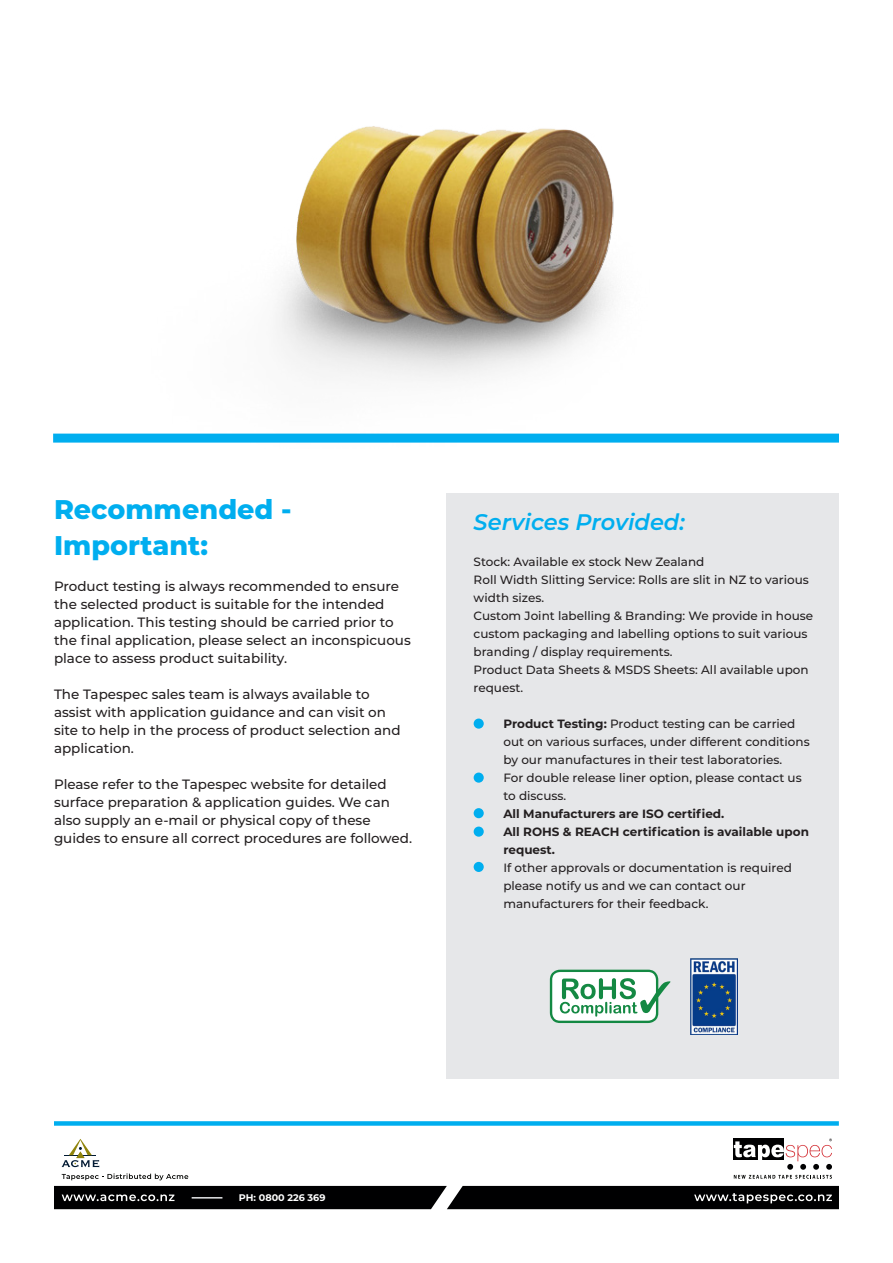
<style>
.page{position:relative;width:893px;height:1263px;background:#fff}
.page>*{position:absolute;margin:0;border:0;box-sizing:border-box;transform-origin:0 0}
.t1{font:800 27px/36px "Montserrat";color:#00aeef}
.t2{font:italic 600 22.5px "Montserrat";color:#00aeef}
.t3{font:500 13.5px/18px "Montserrat";color:#231f20}
.t4{font:500 12px/18px "Montserrat";color:#231f20}
.t5{font:700 12px/18px "Montserrat";color:#231f20}
.t6{font:700 9.6px "Montserrat";color:#fff}
.s1{font-weight:700}
</style>
<div class="page">
<img style="left:137px;top:126px;width:526px;height:308px">
<div style="left:446px;top:493px;width:393px;height:585px;background:#e6e7e9"></div>
<div style="left:474px;top:718px;width:10px;height:11px;background:#00aeef;border-radius:50%"></div>
<div style="left:474px;top:826px;width:10px;height:11px;background:#00aeef;border-radius:50%"></div>
<div style="left:474px;top:772px;width:10px;height:11px;background:#00aeef;border-radius:50%"></div>
<div style="left:474px;top:862px;width:10px;height:10px;background:#00aeef;border-radius:50%"></div>
<div style="left:474px;top:808px;width:10px;height:10px;background:#00aeef;border-radius:50%"></div>
<div style="left:53px;top:434px;width:786px;height:9px;background:#00aeef"></div>
<svg style="left:550px;top:970px;width:120px;height:53px;background:#b3d8c2"></svg>
<img style="left:691px;top:958px;width:47px;height:76px">
<svg style="left:54px;top:1186px;width:785px;height:23px;background:#0e0e0f"></svg>
<svg style="left:62px;top:1173px;width:126px;height:7px"></svg>
<svg style="left:62px;top:1139px;width:37px;height:28px"></svg>
<hr style="left:192px;top:1197px;width:30px;height:1px;background:#e6e7e9">
<svg style="left:734px;top:1138px;width:98px;height:41px"></svg>
<div style="left:54px;top:1121px;width:785px;height:5px;background:#00aeef"></div>
<p class="t1" style="left:54px;top:490px;width:239px">Recommended -<br>Important:</p>
<p class="t3" style="left:54px;top:577px;width:358px">Product testing is always recommended to ensure the selected product is suitable for the intended application. This testing should be carried prior to the final application, please select an inconspicuous place to assess product suitability.</p>
<p class="t3" style="left:54px;top:685px;width:348px">The Tapespec sales team is always available to assist with application guidance and can visit on site to help in the process of product selection and application.</p>
<p class="t3" style="left:54px;top:775px;width:360px">Please refer to the Tapespec website for detailed surface preparation &amp; application guides. We can also supply an e-mail or physical copy of these guides to ensure all correct procedures are followed.</p>
<p class="t2" style="left:474px;top:506px;width:213px">Services Provided:</p>
<p class="t4" style="left:474px;top:552px;width:232px">Stock: Available ex stock New Zealand</p>
<p class="t4" style="left:474px;top:570px;width:337px">Roll Width Slitting Service: Rolls are slit in NZ to various width sizes.</p>
<p class="t4" style="left:474px;top:606px;width:341px">Custom Joint labelling &amp; Branding: We provide in house custom packaging and labelling options to suit various branding / display requirements.</p>
<p class="t4" style="left:474px;top:660px;width:337px">Product Data Sheets &amp; MSDS Sheets: All available upon request.</p>
<p class="t4" style="left:503px;top:714px;width:308px"><span class="s1">Product Testing:</span> Product testing can be carried out on various surfaces, under different conditions by our manufactures in their test laboratories.</p>
<p class="t4" style="left:503px;top:768px;width:300px">For double release liner option, please contact us to discuss.</p>
<p class="t5" style="left:503px;top:804px;width:222px">All Manufacturers are ISO certified.</p>
<p class="t5" style="left:503px;top:822px;width:307px">All ROHS &amp; REACH certification is available upon request.</p>
<p class="t4" style="left:503px;top:858px;width:290px">If other approvals or documentation is required please notify us and we can contact our manufacturers for their feedback.</p>
<p class="t6" style="left:239px;top:1191px;width:88px">PH: 0800 226 369</p>
</div>
